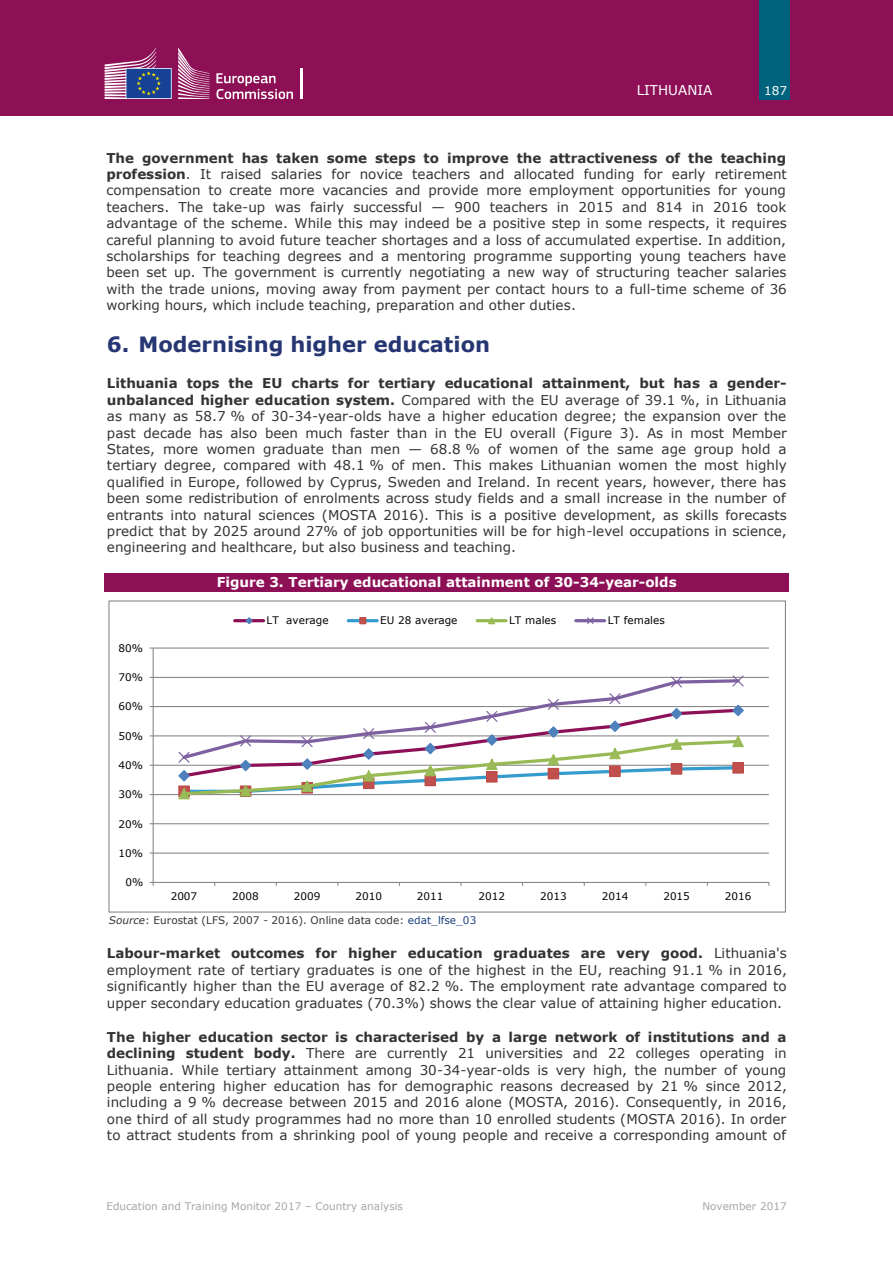
<style>
.page{position:relative;width:893px;height:1263px;background:#fff}
.page>*{position:absolute;margin:0;border:0;box-sizing:border-box;transform-origin:0 0}
.t1{font:700 21px "Verdana";color:#263673}
.t2{font:13.5px/16.4px "Verdana";color:#333;text-align:justify}
.t3{font:700 13.5px "Verdana";color:#fff}
.t4{font:13.5px "Verdana";color:#fff}
.t5{font:12px "Verdana";color:#fff}
.t6{font:10.5px "Verdana";color:#000}
.t7{font:10.5px "Verdana";color:#a6a6a6}
.t8{font:10.5px "Verdana";color:#333}
.s1{font-weight:700}
.s2{font-style:italic}
.s3{color:#1a3f7c}
</style>
<div class="page">
<div style="left:0;top:0;width:893px;height:116px;background:#8d0f56"></div>
<div style="left:760px;top:0;width:30px;height:99px;background:#00637e"></div>
<svg style="left:216px;top:73px;width:77px;height:26px"></svg>
<hr style="left:300px;top:68px;width:2px;height:31px;background:#fff">
<svg style="left:178px;top:47px;width:32px;height:52px"></svg>
<svg style="left:105px;top:47px;width:67px;height:52px"></svg>
<div style="left:105px;top:573px;width:684px;height:19px;background:#8d0f56"></div>
<hr style="left:153px;top:852px;width:616px;height:2px;background:#868686">
<hr style="left:153px;top:823px;width:616px;height:1px;background:#868686">
<hr style="left:153px;top:794px;width:616px;height:1px;background:#868686">
<hr style="left:153px;top:765px;width:616px;height:1px;background:#868686">
<hr style="left:153px;top:735px;width:616px;height:1px;background:#868686">
<hr style="left:153px;top:706px;width:616px;height:1px;background:#868686">
<hr style="left:153px;top:677px;width:616px;height:1px;background:#868686">
<hr style="left:153px;top:647px;width:616px;height:2px;background:#868686">
<hr style="left:153px;top:648px;width:1px;height:234px;background:#868686">
<hr style="left:153px;top:882px;width:616px;height:1px;background:#868686">
<svg style="left:177px;top:675px;width:568px;height:125px"></svg>
<hr style="left:235px;top:619px;width:29px;height:3px;background:#8d0f56">
<svg style="left:245px;top:617px;width:9px;height:8px"></svg>
<hr style="left:348px;top:619px;width:29px;height:3px;background:#339bcd">
<div style="left:359px;top:617px;width:7px;height:7px;border:1px solid #be4b48"></div>
<hr style="left:477px;top:619px;width:29px;height:3px;background:#98b954">
<svg style="left:487px;top:617px;width:9px;height:8px"></svg>
<hr style="left:576px;top:619px;width:29px;height:3px;background:#7d60a0">
<svg style="left:586px;top:617px;width:9px;height:7px"></svg>
<p class="t4" style="left:637px;top:81px;width:77px">LITHUANIA</p>
<p class="t5" style="left:764px;top:82px;width:24px">187</p>
<p class="t2" style="left:106px;top:149px;width:682px"><span class="s1">The government has taken some steps to improve the attractiveness of the teaching profession</span>. It raised salaries for novice teachers and allocated funding for early retirement compensation to create more vacancies and provide more employment opportunities for young teachers. The take-up was fairly successful — 900 teachers in 2015 and 814 in 2016 took advantage of the scheme. While this may indeed be a positive step in some respects, it requires careful planning to avoid future teacher shortages and a loss of accumulated expertise. In addition, scholarships for teaching degrees and a mentoring programme supporting young teachers have been set up. The government is currently negotiating a new way of structuring teacher salaries with the trade unions, moving away from payment per contact hours to a full-time scheme of 36 working hours, which include teaching, preparation and other duties.</p>
<h2 class="t1" style="left:107px;top:331px;width:385px">6. Modernising higher education</h2>
<h2 class="t2" style="left:107px;top:375px;width:681px"><span class="s1">Lithuania tops the EU charts for tertiary educational attainment, but has a gender&shy;unbalanced higher education system.</span> Compared with the EU average of 39.1 %, in Lithuania as many as 58.7 % of 30-34-year-olds have a higher education degree; the expansion over the past decade has also been much faster than in the EU overall (Figure 3). As in most Member States, more women graduate than men — 68.8 % of women of the same age group hold a tertiary degree, compared with 48.1 % of men. This makes Lithuanian women the most highly qualified in Europe, followed by Cyprus, Sweden and Ireland. In recent years, however, there has been some redistribution of enrolments across study fields and a small increase in the number of entrants into natural sciences (MOSTA 2016). This is a positive development, as skills forecasts predict that by 2025 around 27% of job opportunities will be for high-level occupations in science, engineering and healthcare, but also business and teaching.</h2>
<h2 class="t3" style="left:217px;top:573px;width:462px">Figure 3. Tertiary educational attainment of 30-34-year-olds</h2>
<p class="t6" style="left:119px;top:641px;width:26px">80%</p>
<p class="t6" style="left:119px;top:670px;width:26px">70%</p>
<p class="t6" style="left:119px;top:700px;width:26px">60%</p>
<p class="t6" style="left:119px;top:729px;width:26px">50%</p>
<p class="t6" style="left:119px;top:758px;width:26px">40%</p>
<p class="t6" style="left:119px;top:788px;width:26px">30%</p>
<p class="t6" style="left:119px;top:817px;width:26px">20%</p>
<p class="t6" style="left:119px;top:846px;width:26px">10%</p>
<p class="t6" style="left:125px;top:876px;width:19px">0%</p>
<p class="t6" style="left:267px;top:614px;width:63px">LT average</p>
<p class="t6" style="left:380px;top:614px;width:79px">EU 28 average</p>
<p class="t6" style="left:509px;top:614px;width:48px">LT males</p>
<p class="t6" style="left:608px;top:614px;width:59px">LT females</p>
<p class="t6" style="left:171px;top:890px;width:28px">2007</p>
<p class="t6" style="left:232px;top:890px;width:28px">2008</p>
<p class="t6" style="left:294px;top:890px;width:28px">2009</p>
<p class="t6" style="left:355px;top:890px;width:28px">2010</p>
<p class="t6" style="left:417px;top:890px;width:28px">2011</p>
<p class="t6" style="left:479px;top:890px;width:28px">2012</p>
<p class="t6" style="left:540px;top:890px;width:28px">2013</p>
<p class="t6" style="left:602px;top:890px;width:28px">2014</p>
<p class="t6" style="left:663px;top:890px;width:28px">2015</p>
<p class="t6" style="left:725px;top:890px;width:28px">2016</p>
<p class="t8" style="left:109px;top:913px;width:369px"><span class="s2">Source</span>: Eurostat (LFS, 2007 - 2016). Online data code: <span class="s3">edat_lfse_03</span></p>
<h2 class="t2" style="left:107px;top:944px;width:681px"><span class="s1">Labour-market outcomes for higher education graduates are very good.</span> Lithuania's employment rate of tertiary graduates is one of the highest in the EU, reaching 91.1 % in 2016, significantly higher than the EU average of 82.2 %. The employment rate advantage compared to upper secondary education graduates (70.3%) shows the clear value of attaining higher education.</h2>
<h2 class="t2" style="left:107px;top:1028px;width:681px"><span class="s1">The higher education sector is characterised by a large network of institutions and a declining student body.</span> There are currently 21 universities and 22 colleges operating in Lithuania. While tertiary attainment among 30-34-year-olds is very high, the number of young people entering higher education has for demographic reasons decreased by 21 % since 2012, including a 9 % decrease between 2015 and 2016 alone (MOSTA, 2016). Consequently, in 2016, one third of all study programmes had no more than 10 enrolled students (MOSTA 2016). In order to attract students from a shrinking pool of young people and receive a corresponding amount of</h2>
<p class="t7" style="left:106px;top:1200px;width:298px">Education and Training Monitor 2017 – Country analysis</p>
<p class="t7" style="left:702px;top:1200px;width:86px">November 2017</p>
</div>
